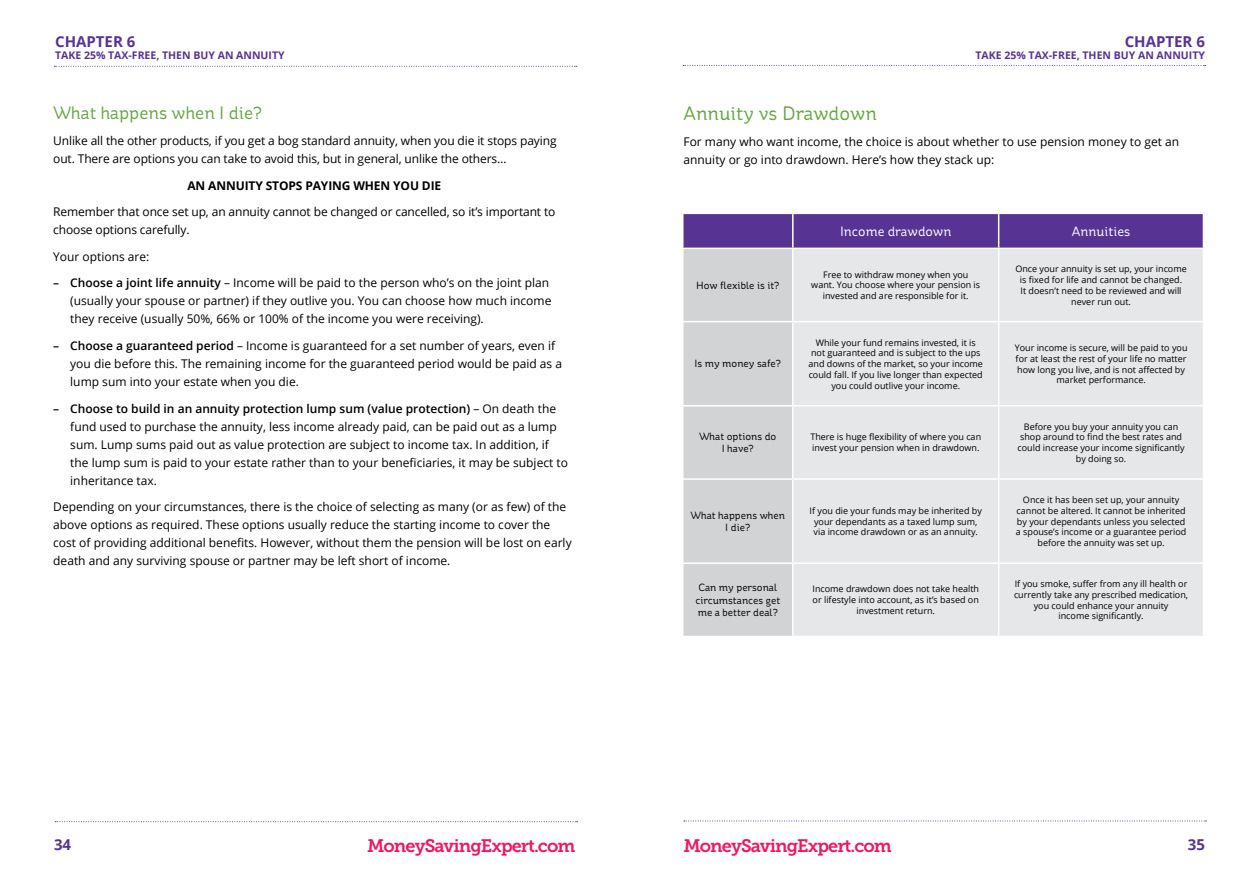
<style>
.page{position:relative;width:1259px;height:893px;background:#fff}
.page>*{position:absolute;margin:0;border:0;box-sizing:border-box;transform-origin:0 0}
.t1{font:19.5px "St Ryde";color:#68a544}
.t2{font:18px "Museo Slab 700";letter-spacing:-.05em;color:#ed1864}
.t3{font:18px "St Ryde";color:#68a544}
.t4{font:700 15px "Open Sans";color:#573393}
.t5{font:13.5px "St Ryde";color:#fff}
.t6{font:12px/18px "Open Sans";color:#000}
.t7{font:700 12px "Open Sans";letter-spacing:-.01em;color:#000}
.t8{font:10.5px/12.6px "St Ryde";color:#000;text-align:center}
.t9{font:700 10.5px "Open Sans";color:#573393}
.t10{font:9px/10.8px "Open Sans";color:#000;text-align:center}
.s1{font-weight:600}
</style>
<div class="page">
<svg style="left:54px;top:66px;width:523px;height:1px"></svg>
<svg style="left:55px;top:821px;width:522px;height:1px"></svg>
<svg style="left:683px;top:65px;width:522px;height:1px"></svg>
<svg style="left:684px;top:821px;width:522px;height:1px"></svg>
<svg style="left:683px;top:214px;width:519px;height:422px;background:#ada4c1"></svg>
<div style="left:793px;top:249px;width:409px;height:387px;background:#e6e7e8"></div>
<hr style="left:792px;top:214px;width:1px;height:34px;background:#fff">
<hr style="left:998px;top:214px;width:1px;height:34px;background:#fff">
<hr style="left:682px;top:248px;width:111px;height:1px;background:#fff">
<hr style="left:793px;top:248px;width:205px;height:1px;background:#fff">
<hr style="left:792px;top:249px;width:1px;height:72px;background:#fff">
<hr style="left:998px;top:248px;width:206px;height:1px;background:#fff">
<hr style="left:998px;top:249px;width:1px;height:72px;background:#fff">
<hr style="left:682px;top:321px;width:111px;height:1px;background:#fff">
<hr style="left:793px;top:321px;width:205px;height:1px;background:#fff">
<hr style="left:792px;top:322px;width:1px;height:83px;background:#fff">
<hr style="left:998px;top:321px;width:206px;height:1px;background:#fff">
<hr style="left:998px;top:322px;width:1px;height:83px;background:#fff">
<hr style="left:682px;top:405px;width:111px;height:1px;background:#fff">
<hr style="left:793px;top:405px;width:205px;height:1px;background:#fff">
<hr style="left:792px;top:406px;width:1px;height:72px;background:#fff">
<hr style="left:998px;top:405px;width:206px;height:1px;background:#fff">
<hr style="left:998px;top:406px;width:1px;height:72px;background:#fff">
<hr style="left:682px;top:478px;width:111px;height:2px;background:#fff">
<hr style="left:793px;top:478px;width:205px;height:2px;background:#fff">
<hr style="left:792px;top:480px;width:1px;height:82px;background:#fff">
<hr style="left:998px;top:478px;width:206px;height:2px;background:#fff">
<hr style="left:998px;top:480px;width:1px;height:82px;background:#fff">
<hr style="left:792px;top:564px;width:1px;height:72px;background:#fff">
<hr style="left:998px;top:564px;width:1px;height:72px;background:#fff">
<hr style="left:682px;top:562px;width:111px;height:2px;background:#fff">
<hr style="left:793px;top:562px;width:205px;height:2px;background:#fff">
<hr style="left:998px;top:562px;width:206px;height:2px;background:#fff">
<p class="t4" style="left:55px;top:31px;width:82px">CHAPTER 6</p>
<p class="t9" style="left:55px;top:48px;width:231px">TAKE 25% TAX-FREE, THEN BUY AN ANNUITY</p>
<h2 class="t3" style="left:53px;top:102px;width:210px">What happens when I die?</h2>
<p class="t6" style="left:53px;top:132px;width:505px">Unlike all the other products, if you get a bog standard annuity, when you die it stops paying out. There are options you can take to avoid this, but in general, unlike the others…</p>
<p class="t7" style="left:187px;top:177px;width:255px">AN ANNUITY STOPS PAYING WHEN YOU DIE</p>
<p class="t6" style="left:53px;top:203px;width:503px">Remember that once set up, an annuity cannot be changed or cancelled, so it’s important to choose options carefully.</p>
<p class="t6" style="left:53px;top:247px;width:98px">Your options are:</p>
<p class="t6" style="left:70px;top:274px;width:482px;text-indent:-17px"><span class="s1">– Choose a joint life annuity</span> – Income will be paid to the person who’s on the joint plan (usually your spouse or partner) if they outlive you. You can choose how much income they receive (usually 50%, 66% or 100% of the income you were receiving).</p>
<p class="t6" style="left:70px;top:336px;width:493px;text-indent:-17px"><span class="s1">– Choose a guaranteed period</span> – Income is guaranteed for a set number of years, even if you die before this. The remaining income for the guaranteed period would be paid as a lump sum into your estate when you die.</p>
<p class="t6" style="left:70px;top:399px;width:499px;text-indent:-17px"><span class="s1">– Choose to build in an annuity protection lump sum (value protection)</span> – On death the fund used to purchase the annuity, less income already paid, can be paid out as a lump sum. Lump sums paid out as value protection are subject to income tax. In addition, if the lump sum is paid to your estate rather than to your beneficiaries, it may be subject to inheritance tax.</p>
<p class="t6" style="left:53px;top:497px;width:520px">Depending on your circumstances, there is the choice of selecting as many (or as few) of the above options as required. These options usually reduce the starting income to cover the cost of providing additional benefits. However, without them the pension will be lost on early death and any surviving spouse or partner may be left short of income.</p>
<p class="t4" style="left:1124px;top:31px;width:82px">CHAPTER 6</p>
<p class="t9" style="left:975px;top:48px;width:231px">TAKE 25% TAX-FREE, THEN BUY AN ANNUITY</p>
<h1 class="t1" style="left:683px;top:102px;width:195px">Annuity vs Drawdown</h1>
<p class="t6" style="left:683px;top:133px;width:497px">For many who want income, the choice is about whether to use pension money to get an annuity or go into drawdown. Here’s how they stack up:</p>
<p class="t5" style="left:840px;top:223px;width:113px">Income drawdown</p>
<p class="t5" style="left:1072px;top:223px;width:60px">Annuities</p>
<p class="t8" style="left:696px;top:279px;width:85px">How flexible is it?</p>
<p class="t10" style="left:811px;top:269px;width:170px">Free to withdraw money when you want. You choose where your pension is invested and are responsible for it.</p>
<p class="t10" style="left:1015px;top:263px;width:173px">Once your annuity is set up, your income is fixed for life and cannot be changed.<br>It doesn’t need to be reviewed and will never run out.</p>
<p class="t8" style="left:694px;top:358px;width:88px">Is my money safe?</p>
<p class="t10" style="left:808px;top:337px;width:176px">While your fund remains invested, it is not guaranteed and is subject to the ups and downs of the market, so your income could fall. If you live longer than expected you could outlive your income.</p>
<p class="t10" style="left:1014px;top:342px;width:174px">Your income is secure, will be paid to you for at least the rest of your life no matter how long you live, and is not affected by market performance.</p>
<p class="t8" style="left:699px;top:430px;width:79px">What options do<br>I have?</p>
<p class="t10" style="left:810px;top:432px;width:172px;text-align:left">There is huge flexibility of where you can invest your pension when in drawdown.</p>
<p class="t10" style="left:1017px;top:421px;width:169px">Before you buy your annuity you can shop around to find the best rates and could increase your income significantly by doing so.</p>
<p class="t8" style="left:690px;top:509px;width:96px">What happens when<br>I die?</p>
<p class="t10" style="left:809px;top:505px;width:174px">If you die your funds may be inherited by your dependants as a taxed lump sum, via income drawdown or as an annuity.</p>
<p class="t10" style="left:1016px;top:494px;width:172px">Once it has been set up, your annuity cannot be altered. It cannot be inherited by your dependants unless you selected a spouse’s income or a guarantee period before the annuity was set up.</p>
<p class="t8" style="left:695px;top:581px;width:86px;text-align:left">Can my personal circumstances get me a better deal?</p>
<p class="t10" style="left:812px;top:584px;width:168px">Income drawdown does not take health or lifestyle into account, as it’s based on investment return.</p>
<p class="t10" style="left:1014px;top:578px;width:176px">If you smoke, suffer from any ill health or currently take any prescribed medication, you could enhance your annuity<br>income significantly.</p>
<p class="t4" style="left:54px;top:834px;width:19px">34</p>
<h2 class="t2" style="left:367px;top:836px;width:210px">MoneySavingExpert.com</h2>
<h2 class="t2" style="left:683px;top:836px;width:210px">MoneySavingExpert.com</h2>
<p class="t4" style="left:1187px;top:834px;width:19px">35</p>
</div>
